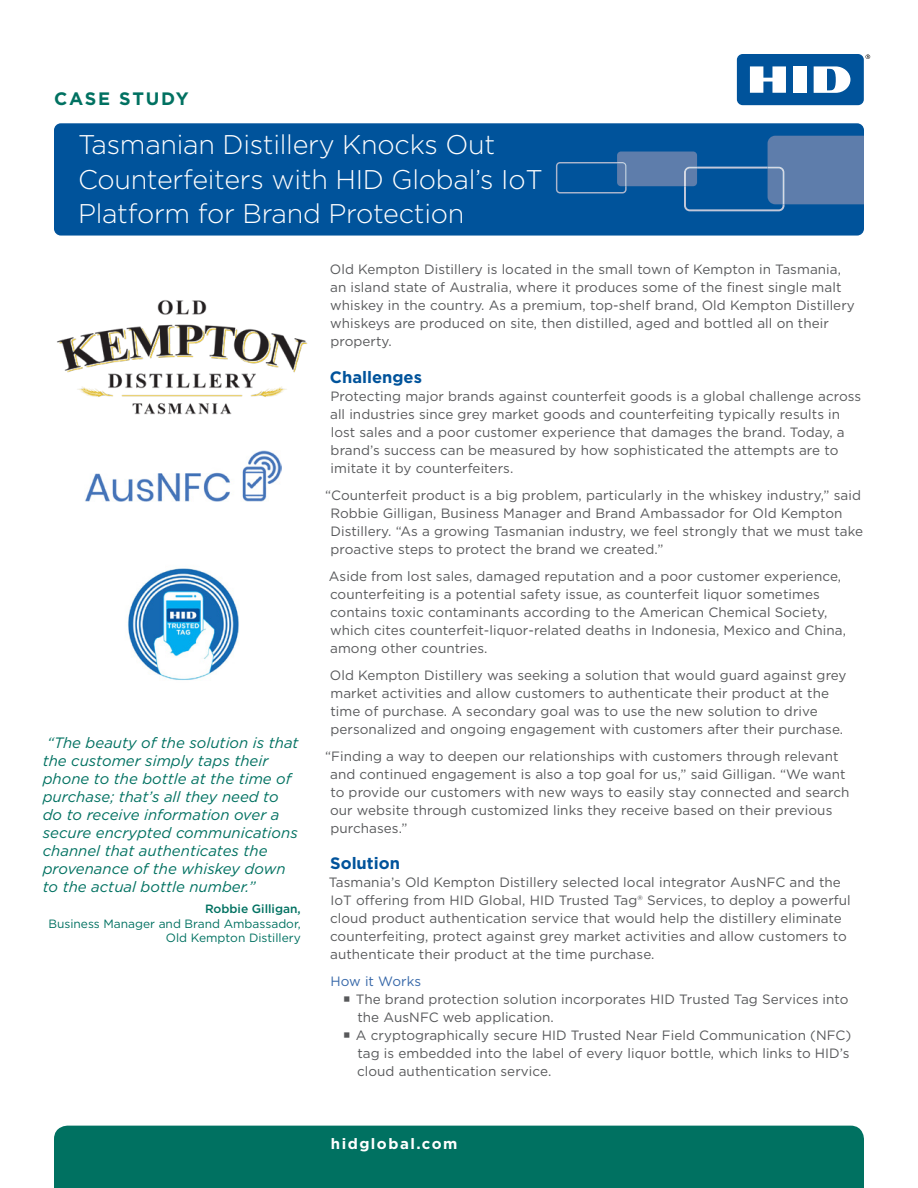
<style>
.page{position:relative;width:918px;height:1188px;background:#fff}
.page>*{position:absolute;margin:0;border:0;box-sizing:border-box;transform-origin:0 0}
.t1{font:300 27px/34.5px "Gotham";letter-spacing:-.01em;color:#fff}
.t2{font:700 18px "Gotham";letter-spacing:.1em;color:#007161}
.Section_sub_heads__b{font:700 16.5px "Gotham";color:#00539b}
.t3{font:italic 15px/18px "Gotham";color:#007161}
.t4{font:700 15px "Gotham";letter-spacing:.1em;color:#fff}
.Body{font:13.5px/18px "Gotham";letter-spacing:.005em;color:#58595b}
.Body-2{font:13.5px "Gotham";letter-spacing:.005em;color:#3768a9}
.t5{font:12px "Gotham";color:#007161}
.t6{font:500 12px "Gotham";color:#007161}
</style>
<div class="page">
<div style="left:54px;top:123px;width:810px;height:113px;background:#00539b;border-radius:7px"></div>
<svg style="left:556px;top:136px;width:308px;height:75px"></svg>
<svg style="left:866px;top:54px;width:4px;height:5px"></svg>
<div style="left:737px;top:54px;width:127px;height:51px;background:#00539b;border-radius:6px"></div>
<div style="left:793px;top:66px;width:14px;height:27px;background:#fff"></div>
<svg style="left:750px;top:66px;width:36px;height:27px"></svg>
<svg style="left:814px;top:66px;width:36px;height:27px"></svg>
<img style="left:57px;top:300px;width:251px;height:115px">
<img style="left:85px;top:451px;width:196px;height:51px">
<img style="left:128px;top:568px;width:111px;height:112px">
<div style="left:54px;top:1126px;width:810px;height:62px;background:#007161"></div>
<h2 class="t2" style="left:54px;top:87px;width:136px">CASE STUDY</h2>
<p class="t1" style="left:78px;top:127px;width:466px">Tasmanian Distillery Knocks Out<br>Counterfeiters with HID Global’s IoT<br>Platform for Brand Protection</p>
<p class="t3" style="left:43px;top:734px;width:257px;text-indent:4px">“The beauty of the solution is that the customer simply taps their phone to the bottle at the time of purchase; that’s all they need to do to receive information over a secure encrypted communications channel that authenticates the provenance of the whiskey down to the actual bottle number.”</p>
<p class="t6" style="left:205px;top:901px;width:97px">Robbie Gilligan,</p>
<p class="t5" style="left:48px;top:916px;width:254px">Business Manager and Brand Ambassador,</p>
<p class="t5" style="left:166px;top:930px;width:136px">Old Kempton Distillery</p>
<p class="Body" style="left:330px;top:260px;width:527px">Old Kempton Distillery is located in the small town of Kempton in Tasmania, an island state of Australia, where it produces some of the finest single malt whiskey in the country. As a premium, top-shelf brand, Old Kempton Distillery whiskeys are produced on site, then distilled, aged and bottled all on their property.</p>
<p class="Section_sub_heads__b" style="left:330px;top:366px;width:94px">Challenges</p>
<p class="Body" style="left:330px;top:387px;width:533px">Protecting major brands against counterfeit goods is a global challenge across all industries since grey market goods and counterfeiting typically results in lost sales and a poor customer experience that damages the brand. Today, a brand’s success can be measured by how sophisticated the attempts are to imitate it by counterfeiters.</p>
<p class="Body" style="left:330px;top:486px;width:534px;text-indent:-5px">“Counterfeit product is a big problem, particularly in the whiskey industry,” said Robbie Gilligan, Business Manager and Brand Ambassador for Old Kempton Distillery. “As a growing Tasmanian industry, we feel strongly that we must take proactive steps to protect the brand we created.”</p>
<p class="Body" style="left:329px;top:567px;width:519px">Aside from lost sales, damaged reputation and a poor customer experience, counterfeiting is a potential safety issue, as counterfeit liquor sometimes contains toxic contaminants according to the American Chemical Society, which cites counterfeit-liquor-related deaths in Indonesia, Mexico and China, among other countries.</p>
<p class="Body" style="left:330px;top:666px;width:518px">Old Kempton Distillery was seeking a solution that would guard against grey market activities and allow customers to authenticate their product at the time of purchase. A secondary goal was to use the new solution to drive personalized and ongoing engagement with customers after their purchase.</p>
<p class="Body" style="left:330px;top:747px;width:521px;text-indent:-5px">“Finding a way to deepen our relationships with customers through relevant and continued engagement is also a top goal for us,” said Gilligan. “We want to provide our customers with new ways to easily stay connected and search our website through customized links they receive based on their previous purchases.”</p>
<p class="Section_sub_heads__b" style="left:330px;top:852px;width:71px">Solution</p>
<p class="Body" style="left:329px;top:873px;width:524px">Tasmania’s Old Kempton Distillery selected local integrator AusNFC and the IoT offering from HID Global, HID Trusted Tag® Services, to deploy a powerful cloud product authentication service that would help the distillery eliminate counterfeiting, protect against grey market activities and allow customers to authenticate their product at the time purchase.</p>
<p class="Body-2" style="left:330px;top:973px;width:92px">How it Works</p>
<p class="Body" style="left:356px;top:990px;width:494px">The brand protection solution incorporates HID Trusted Tag Services into the AusNFC web application.</p>
<p class="Body" style="left:356px;top:1026px;width:497px">A cryptographically secure HID Trusted Near Field Communication (NFC) tag is embedded into the label of every liquor bottle, which links to HID’s cloud authentication service.</p>
<p class="t4" style="left:331px;top:1134px;width:128px">hidglobal.com</p>
</div>
